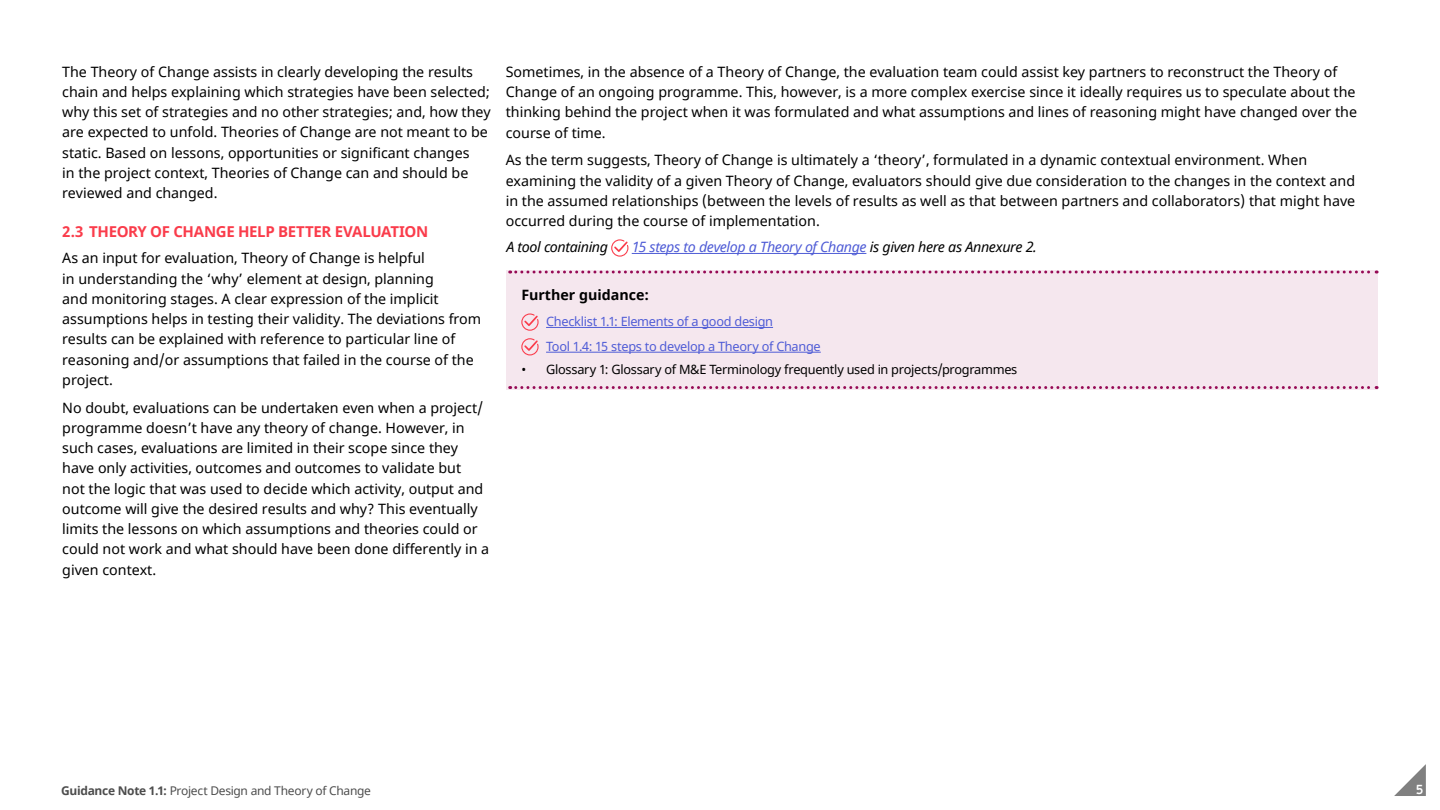
<style>
.page{position:relative;width:1440px;height:810px;background:#fff}
.page>*{position:absolute;margin:0;border:0;box-sizing:border-box;transform-origin:0 0}
.t1{font:700 15px "Noto Sans";letter-spacing:-.025em;color:#fa3c4b}
.t2{font:14.25px/20.2px "Noto Sans";color:#000}
.t3{font:italic 14.25px "Noto Sans";letter-spacing:-.025em;color:#4f5cd6}
.t4{font:700 14.25px "Noto Sans";color:#000}
.t5{font:italic 14.25px "Noto Sans";letter-spacing:-.025em;color:#000}
.t6{font:12.75px/24.8px "Noto Sans";letter-spacing:-.025em;color:#4f5cd6}
.t7{font:12.75px "Noto Sans";letter-spacing:-.025em;color:#000}
.t8{font:700 12.75px "Overpass";color:#fff}
.t9{font:12px "Noto Sans";letter-spacing:-.025em;color:#4d4d4d}
.s1{color:#000}
.s2{font-weight:700}
</style>
<div class="page">
<svg style="left:1394px;top:764px;width:32px;height:32px"></svg>
<hr style="left:632px;top:253px;width:234px;height:1px;background:#4f5cd6">
<svg style="left:611px;top:239px;width:17px;height:18px"></svg>
<div style="left:506px;top:270px;width:872px;height:119px;background:#f5e7ee"></div>
<hr style="left:546px;top:327px;width:227px;height:1px;background:#4f5cd6">
<hr style="left:546px;top:352px;width:275px;height:1px;background:#4f5cd6">
<svg style="left:521px;top:313px;width:18px;height:18px"></svg>
<svg style="left:521px;top:338px;width:18px;height:17px"></svg>
<svg style="left:510px;top:271px;width:867px;height:3px"></svg>
<svg style="left:510px;top:386px;width:867px;height:3px"></svg>
<p class="t2" style="left:62px;top:62px;width:430px">The Theory of Change assists in clearly developing the results chain and helps explaining which strategies have been selected; why this set of strategies and no other strategies; and, how they are expected to unfold. Theories of Change are not meant to be static. Based on lessons, opportunities or significant changes<br>in the project context, Theories of Change can and should be reviewed and changed.</p>
<p class="t1" style="left:62px;top:221px;width:368px">2.3 THEORY OF CHANGE HELP BETTER EVALUATION</p>
<p class="t2" style="left:62px;top:249px;width:421px">As an input for evaluation, Theory of Change is helpful<br>in understanding the ‘why’ element at design, planning<br>and monitoring stages. A clear expression of the implicit assumptions helps in testing their validity. The deviations from results can be explained with reference to particular line of reasoning and/or assumptions that failed in the course of the project.</p>
<p class="t2" style="left:62px;top:398px;width:428px">No doubt, evaluations can be undertaken even when a project/ programme doesn’t have any theory of change. However, in such cases, evaluations are limited in their scope since they have only activities, outcomes and outcomes to validate but<br>not the logic that was used to decide which activity, output and outcome will give the desired results and why? This eventually limits the lessons on which assumptions and theories could or could not work and what should have been done differently in a given context.</p>
<p class="t2" style="left:506px;top:62px;width:853px">Sometimes, in the absence of a Theory of Change, the evaluation team could assist key partners to reconstruct the Theory of Change of an ongoing programme. This, however, is a more complex exercise since it ideally requires us to speculate about the thinking behind the project when it was formulated and what assumptions and lines of reasoning might have changed over the course of time.</p>
<p class="t2" style="left:506px;top:151px;width:851px">As the term suggests, Theory of Change is ultimately a ‘theory’, formulated in a dynamic contextual environment. When examining the validity of a given Theory of Change, evaluators should give due consideration to the changes in the context and in the assumed relationships (between the levels of results as well as that between partners and collaborators) that might have occurred during the course of implementation.</p>
<p class="t5" style="left:507px;top:237px;width:103px">A tool containing</p>
<p class="t3" style="left:632px;top:237px;width:407px">15 steps to develop a Theory of Change <span class="s1">is given here as Annexure 2.</span></p>
<p class="t4" style="left:521px;top:285px;width:129px">Further guidance:</p>
<p class="t6" style="left:546px;top:310px;width:276px">Checklist 1.1: Elements of a good design<br>Tool 1.4: 15 steps to develop a Theory of Change</p>
<p class="t7" style="left:521px;top:361px;width:498px">• Glossary 1: Glossary of M&amp;E Terminology frequently used in projects/programmes</p>
<p class="t9" style="left:61px;top:782px;width:311px"><span class="s2">Guidance Note 1.1:</span> Project Design and Theory of Change</p>
<p class="t8" style="left:1416px;top:780px;width:9px">5</p>
</div>
